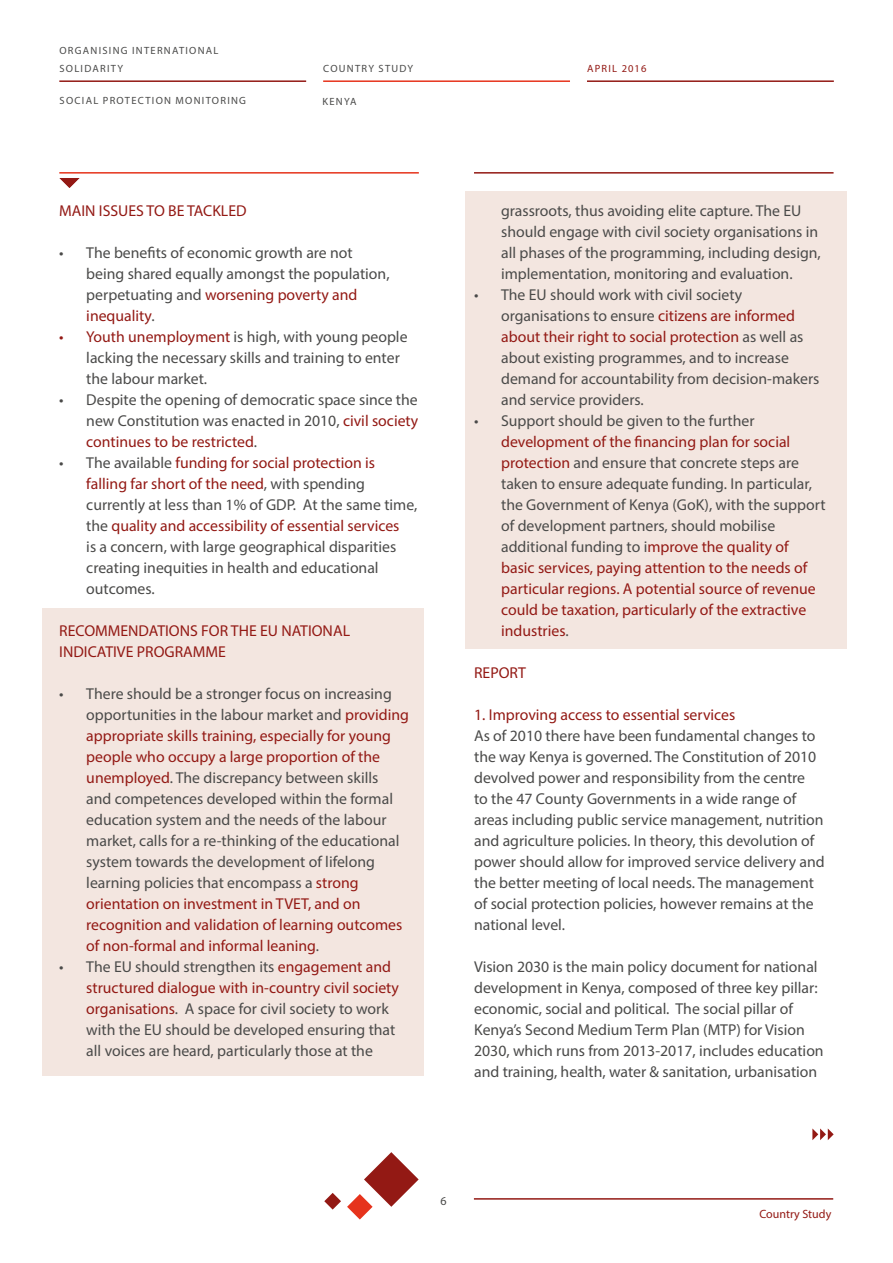
<style>
.page{position:relative;width:893px;height:1263px;background:#fff}
.page>*{position:absolute;margin:0;border:0;box-sizing:border-box;transform-origin:0 0}
.t1{font:15.75px/21px "Myriad Pro";color:#4a4a49}
.t2{font:15.75px/21px "Myriad Pro";color:#931914}
.t3{font:12px "Myriad Pro";color:#931914}
.t4{font:12px "Myriad Pro";color:#4a4a49}
.t5{font:10.5px/18px "Myriad Pro";letter-spacing:.12em;color:#4a4a49}
.t6{font:10.5px "Myriad Pro";letter-spacing:.12em;color:#931914}
.s1{color:#931914}
.s2{color:#4a4a49}
</style>
<div class="page">
<svg style="left:347px;top:1152px;width:72px;height:67px"></svg>
<svg style="left:324px;top:1193px;width:17px;height:16px"></svg>
<hr style="left:59px;top:80px;width:247px;height:2px;background:#931914">
<hr style="left:323px;top:80px;width:247px;height:2px;background:#e6331c">
<hr style="left:587px;top:80px;width:247px;height:2px;background:#931914">
<hr style="left:59px;top:172px;width:360px;height:2px;background:#e6331c">
<hr style="left:474px;top:172px;width:359px;height:2px;background:#931914">
<svg style="left:812px;top:1128px;width:22px;height:12px"></svg>
<hr style="left:474px;top:1198px;width:359px;height:1px;background:#931914">
<div style="left:43px;top:608px;width:381px;height:468px;background:#f3e6e0"></div>
<div style="left:466px;top:191px;width:381px;height:457px;background:#f3e6e0"></div>
<svg style="left:60px;top:178px;width:19px;height:10px"></svg>
<p class="t5" style="left:59px;top:41px;width:161px">ORGANISING INTERNATIONAL<br>SOLIDARITY</p>
<p class="t5" style="left:323px;top:59px;width:91px">COUNTRY STUDY</p>
<p class="t6" style="left:587px;top:62px;width:61px">APRIL 2016</p>
<p class="t5" style="left:60px;top:92px;width:188px">SOCIAL PROTECTION MONITORING</p>
<p class="t5" style="left:323px;top:93px;width:35px">KENYA</p>
<p class="t2" style="left:59px;top:200px;width:189px">MAIN ISSUES TO BE TACKLED</p>
<p class="t1" style="left:86px;top:242px;width:305px;text-indent:-27px">• The benefits of economic growth are not being shared equally amongst the population, perpetuating and <span class="s1">worsening poverty and inequality</span>.</p>
<p class="t1" style="left:86px;top:326px;width:323px;text-indent:-27px"><span class="s1">• Youth unemployment</span> is high, with young people lacking the necessary skills and training to enter the labour market.</p>
<p class="t1" style="left:86px;top:389px;width:334px;text-align:justify;text-indent:-27px">• Despite the opening of democratic space since the new Constitution was enacted in 2010, <span class="s1">civil society continues to be restricted</span>.</p>
<p class="t1" style="left:86px;top:452px;width:332px;text-indent:-27px">• The available <span class="s1">funding for social protection is falling far short of the need</span>, with spending currently at less than 1% of GDP. At the same time, the <span class="s1">quality and accessibility of essential services<br></span>is a concern, with large geographical disparities creating inequities in health and educational outcomes.</p>
<p class="t2" style="left:59px;top:620px;width:292px">RECOMMENDATIONS FOR THE EU NATIONAL<br>INDICATIVE PROGRAMME</p>
<p class="t1" style="left:86px;top:683px;width:324px;text-indent:-27px">• There should be a stronger focus on increasing opportunities in the labour market and <span class="s1">providing appropriate skills training, especially for young people who occupy a large proportion of the unemployed</span>. The discrepancy between skills<br>and competences developed within the formal education system and the needs of the labour market, calls for a re-thinking of the educational system towards the development of lifelong learning policies that encompass a <span class="s1">strong orientation on investment in TVET, and on recognition and validation of learning outcomes of non-formal and informal leaning</span>.</p>
<p class="t1" style="left:86px;top:956px;width:314px;text-indent:-27px">• The EU should strengthen its <span class="s1">engagement and structured dialogue with in-country civil society organisations</span>. A space for civil society to work with the EU should be developed ensuring that all voices are heard, particularly those at the</p>
<p class="t1" style="left:501px;top:200px;width:321px">grassroots, thus avoiding elite capture. The EU should engage with civil society organisations in all phases of the programming, including design, implementation, monitoring and evaluation.</p>
<p class="t1" style="left:501px;top:284px;width:320px;text-indent:-27px">• The EU should work with civil society organisations to ensure <span class="s1">citizens are informed about their right to social protection</span> as well as about existing programmes, and to increase demand for accountability from decision-makers and service providers.</p>
<p class="t1" style="left:474px;top:409px;width:282px">• Support should be given to the further</p>
<p class="t2" style="left:501px;top:430px;width:326px">development of the financing plan for social protection <span class="s2">and ensure that concrete steps are taken to ensure adequate funding. In particular, the Government of Kenya (GoK), with the support of development partners, should mobilise additional funding to i</span>mprove the quality of basic services, paying attention to the needs of particular regions. A potential source of revenue could be taxation, particularly of the extractive industries<span class="s2">.</span></p>
<p class="t2" style="left:474px;top:661px;width:53px">REPORT</p>
<p class="t2" style="left:474px;top:703px;width:263px">1. Improving access to essential services</p>
<p class="t1" style="left:474px;top:724px;width:352px">As of 2010 there have been fundamental changes to the way Kenya is governed. The Constitution of 2010 devolved power and responsibility from the centre<br>to the 47 County Governments in a wide range of areas including public service management, nutrition and agriculture policies. In theory, this devolution of power should allow for improved service delivery and the better meeting of local needs. The management of social protection policies, however remains at the national level.</p>
<p class="t1" style="left:474px;top:955px;width:351px">Vision 2030 is the main policy document for national development in Kenya, composed of three key pillar: economic, social and political. The social pillar of Kenya’s Second Medium Term Plan (MTP) for Vision 2030, which runs from 2013-2017, includes education and training, health, water &amp; sanitation, urbanisation</p>
<p class="t4" style="left:441px;top:1193px;width:8px">6</p>
<p class="t3" style="left:759px;top:1206px;width:73px">Country Study</p>
</div>
